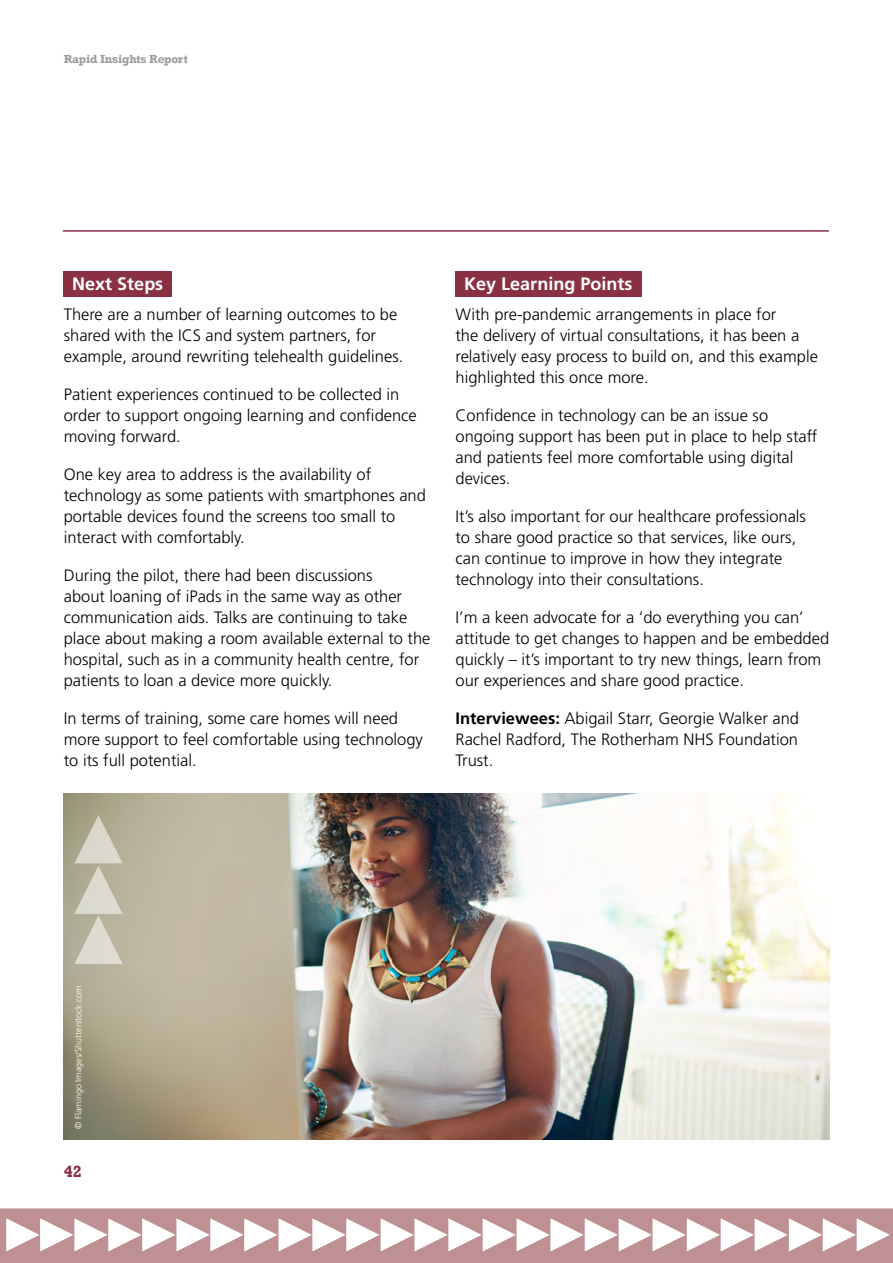
<style>
.page{position:relative;width:893px;height:1263px;background:#fff}
.page>*{position:absolute;margin:0;border:0;box-sizing:border-box;transform-origin:0 0}
.t1{font:700 18px "Frutiger";color:#fff}
.t2{font:300 16.5px/21px "Frutiger";color:#000}
.t3{font:700 16.5px "Rockwell";color:#893043}
.t4{font:700 12px "Rockwell";letter-spacing:-.02em;color:#9d9d9c}
.t5{font:300 9px "Frutiger";color:#fff}
.s1{font-weight:700}
</style>
<div class="page">
<div style="left:64px;top:271px;width:108px;height:26px;background:#893043"></div>
<hr style="left:63px;top:230px;width:765px;height:2px;background:#893043">
<div style="left:0;top:1208px;width:893px;height:55px;background:#be9094"></div>
<svg style="left:4px;top:1216px;width:888px;height:37px"></svg>
<img style="left:64px;top:793px;width:765px;height:347px">
<svg style="left:74px;top:815px;width:49px;height:149px;background:#c5c1af"></svg>
<div style="left:455px;top:271px;width:187px;height:26px;background:#893043"></div>
<p class="t4" style="left:64px;top:52px;width:125px">Rapid Insights Report</p>
<p class="t1" style="left:72px;top:274px;width:93px">Next Steps</p>
<p class="t2" style="left:64px;top:304px;width:341px">There are a number of learning outcomes to be shared with the ICS and system partners, for example, around rewriting telehealth guidelines.</p>
<p class="t2" style="left:64px;top:384px;width:355px">Patient experiences continued to be collected in order to support ongoing learning and confidence moving forward.</p>
<p class="t2" style="left:64px;top:464px;width:364px">One key area to address is the availability of technology as some patients with smartphones and portable devices found the screens too small to interact with comfortably.</p>
<p class="t2" style="left:64px;top:565px;width:368px">During the pilot, there had been discussions<br>about loaning of iPads in the same way as other communication aids. Talks are continuing to take place about making a room available external to the hospital, such as in a community health centre, for patients to loan a device more quickly.</p>
<p class="t2" style="left:64px;top:708px;width:361px">In terms of training, some care homes will need more support to feel comfortable using technology to its full potential.</p>
<p class="t1" style="left:464px;top:274px;width:170px">Key Learning Points</p>
<p class="t2" style="left:455px;top:304px;width:364px">With pre-pandemic arrangements in place for<br>the delivery of virtual consultations, it has been a relatively easy process to build on, and this example highlighted this once more.</p>
<p class="t2" style="left:455px;top:405px;width:363px">Confidence in technology can be an issue so ongoing support has been put in place to help staff and patients feel more comfortable using digital devices.</p>
<p class="t2" style="left:455px;top:506px;width:352px">It’s also important for our healthcare professionals to share good practice so that services, like ours, can continue to improve in how they integrate technology into their consultations.</p>
<p class="t2" style="left:455px;top:607px;width:375px">I’m a keen advocate for a ‘do everything you can’ attitude to get changes to happen and be embedded quickly – it’s important to try new things, learn from our experiences and share good practice.</p>
<p class="t2" style="left:455px;top:708px;width:345px;text-align:justify"><span class="s1">Interviewees:</span> Abigail Starr, Georgie Walker and Rachel Radford, The Rotherham NHS Foundation Trust.</p>
<p class="t5" style="left:73px;top:1129px;width:145px;rotate:-90deg">© Flamingo Images/Shutterstock.com</p>
<p class="t3" style="left:64px;top:1162px;width:20px">42</p>
</div>
